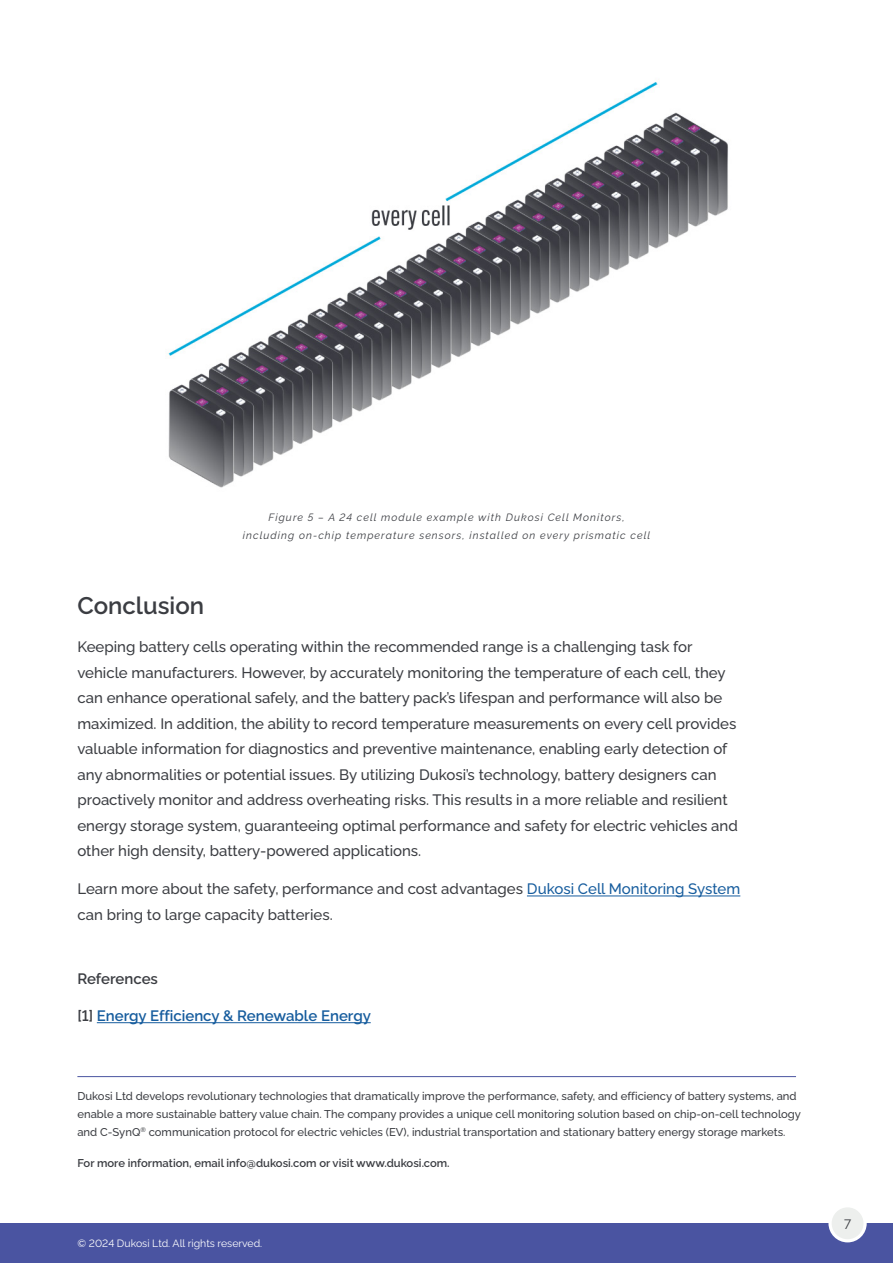
<style>
.page{position:relative;width:893px;height:1263px;background:#fff}
.page>*{position:absolute;margin:0;border:0;box-sizing:border-box;transform-origin:0 0}
.t1{font:700 24px "Raleway v 4020 Semi";color:#3b3d42}
.t2{font:15px/25.5px "Raleway v 4020 Medium";color:#3b3d42}
.t3{font:700 15px "Raleway v 4020 Semi";color:#175d9e}
.t4{font:700 15px "Raleway v 4020 Semi";letter-spacing:-.005em;color:#3b3d42}
.t5{font:13.5px "Raleway v 4020 Regular";color:#3b3d42}
.t6{font:11.25px/18px "Raleway v 4020 Medium";color:#3b3d42}
.t7{font:700 11.25px "Raleway v 4020 Semi";color:#3b3d42}
.t8{font:10.5px/18px "Raleway v 4020 Italic";letter-spacing:.1em;color:#3b3d42;text-align:center}
.t9{font:10.5px "Raleway v 4020 Regular";color:#fff}
.s1{color:#175d9e}
.s2{color:#3b3d42}
</style>
<div class="page">
<hr style="left:77px;top:1076px;width:719px;height:1px;background:#4a54a1">
<div style="left:0;top:1223px;width:893px;height:40px;background:#4a54a1"></div>
<div style="left:830px;top:1206px;width:35px;height:35px;background:#edefed;border-radius:50%"></div>
<div style="left:828px;top:1204px;width:39px;height:38px;border:3px solid #fff;border-radius:50%"></div>
<img style="left:168px;top:82px;width:560px;height:406px">
<hr style="left:527px;top:895px;width:213px;height:1px;background:#175d9e">
<hr style="left:97px;top:1022px;width:274px;height:1px;background:#175d9e">
<p class="t8" style="left:243px;top:507px;width:409px">Figure 5 – A 24 cell module example with Dukosi Cell Monitors, including on-chip temperature sensors, installed on every prismatic cell</p>
<p class="t1" style="left:77px;top:586px;width:128px">Conclusion</p>
<p class="t2" style="left:77px;top:632px;width:662px">Keeping battery cells operating within the recommended range is a challenging task for vehicle manufacturers. However, by accurately monitoring the temperature of each cell, they can enhance operational safely, and the battery pack’s lifespan and performance will also be maximized. In addition, the ability to record temperature measurements on every cell provides valuable information for diagnostics and preventive maintenance, enabling early detection of any abnormalities or potential issues. By utilizing Dukosi’s technology, battery designers can proactively monitor and address overheating risks. This results in a more reliable and resilient energy storage system, guaranteeing optimal performance and safety for electric vehicles and other high density, battery-powered applications.</p>
<p class="t2" style="left:77px;top:875px;width:664px">Learn more about the safety, performance and cost advantages <span class="s1">Dukosi Cell Monitoring System </span>can bring to large capacity batteries.</p>
<p class="t4" style="left:77px;top:967px;width:82px">References</p>
<p class="t3" style="left:77px;top:1004px;width:295px"><span class="s2">[1]</span> Energy Efficiency &amp; Renewable Energy</p>
<p class="t6" style="left:77px;top:1086px;width:725px">Dukosi Ltd develops revolutionary technologies that dramatically improve the performance, safety, and efficiency of battery systems, and enable a more sustainable battery value chain. The company provides a unique cell monitoring solution based on chip-on-cell technology and C-SynQ<sup>®</sup> communication protocol for electric vehicles (EV), industrial transportation and stationary battery energy storage markets.</p>
<p class="t7" style="left:77px;top:1154px;width:374px">For more information, email info@dukosi.com or visit www.dukosi.com.</p>
<p class="t9" style="left:78px;top:1234px;width:186px">© 2024 Dukosi Ltd. All rights reserved.</p>
<p class="t5" style="left:844px;top:1214px;width:9px">7</p>
</div>
